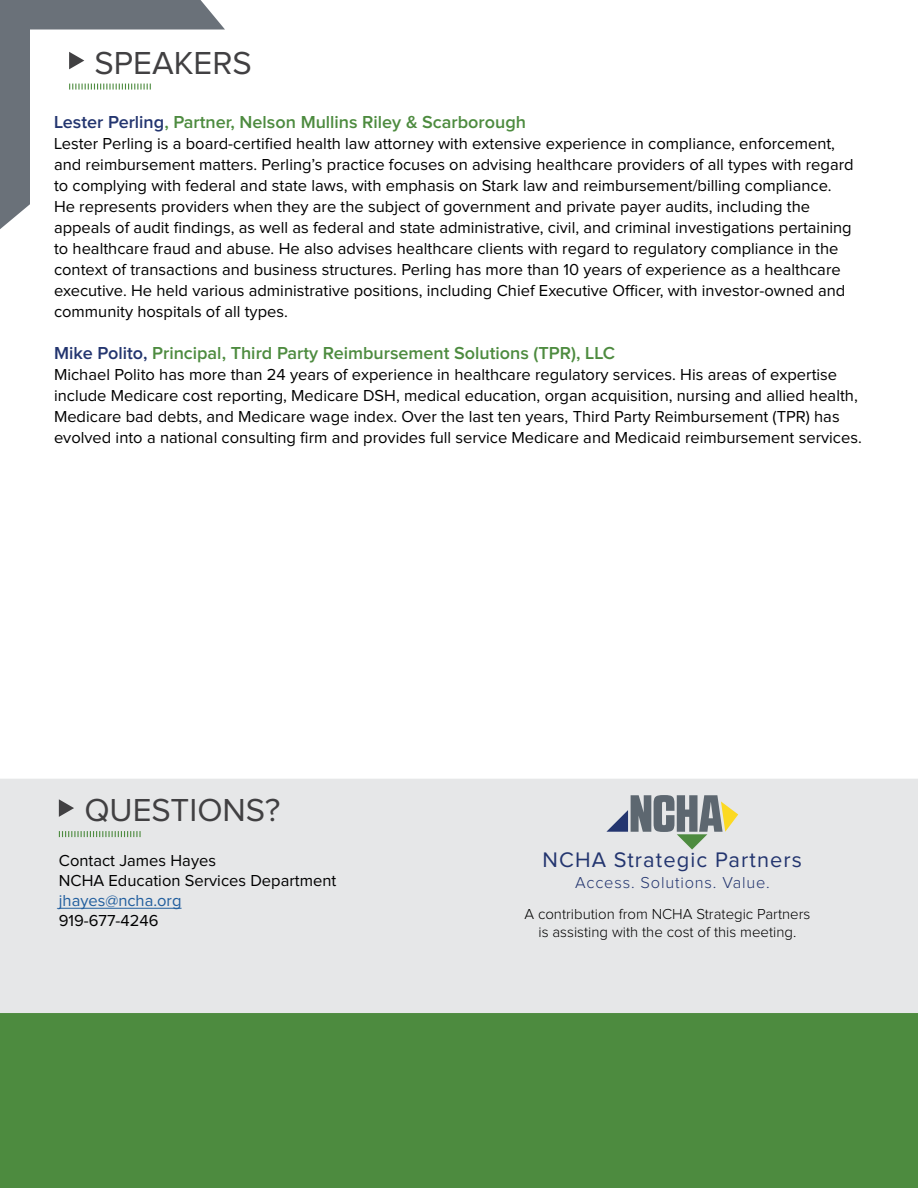
<style>
.page{position:relative;width:918px;height:1188px;background:#fff}
.page>*{position:absolute;margin:0;border:0;box-sizing:border-box;transform-origin:0 0}
.t1{font:33px "Proxima Nova";color:#414042}
.t2{font:21.9px "Proxima Nova";letter-spacing:.05em;color:#23356f}
.t3{font:600 18px "Proxima Nova";color:#4d8b3f}
.t4{font:16.5px/21px "Proxima Nova";color:#000}
.t5{font:16.5px "Proxima Nova";color:#215e9e}
.t6{font:300 16.35px "Proxima Nova";letter-spacing:.05em;color:#23356f}
.t7{font:300 15px/18px "Proxima Nova";color:#000;text-align:center}
.s1{color:#23356f}
</style>
<div class="page">
<svg style="left:0;top:0;width:225px;height:229px"></svg>
<svg style="left:69px;top:84px;width:82px;height:6px"></svg>
<svg style="left:69px;top:52px;width:15px;height:17px"></svg>
<div style="left:0;top:1013px;width:918px;height:175px;background:#4d8b3f"></div>
<div style="left:0;top:779px;width:918px;height:234px;background:#e6e7e8"></div>
<svg style="left:59px;top:831px;width:82px;height:6px"></svg>
<svg style="left:59px;top:799px;width:15px;height:18px"></svg>
<hr style="left:59px;top:908px;width:123px;height:1px;background:#215e9e">
<svg style="left:606px;top:795px;width:132px;height:55px;background:#acb1ae"></svg>
<h1 class="t1" style="left:95px;top:44px;width:159px">SPEAKERS</h1>
<p class="t3" style="left:54px;top:112px;width:474px"><span class="s1">Lester Perling</span>, Partner, Nelson Mullins Riley &amp; Scarborough</p>
<p class="t4" style="left:54px;top:133px;width:801px">Lester Perling is a board-certified health law attorney with extensive experience in compliance, enforcement, and reimbursement matters. Perling’s practice focuses on advising healthcare providers of all types with regard to complying with federal and state laws, with emphasis on Stark law and reimbursement/billing compliance.<br>He represents providers when they are the subject of government and private payer audits, including the appeals of audit findings, as well as federal and state administrative, civil, and criminal investigations pertaining to healthcare fraud and abuse. He also advises healthcare clients with regard to regulatory compliance in the context of transactions and business structures. Perling has more than 10 years of experience as a healthcare executive. He held various administrative positions, including Chief Executive Officer, with investor-owned and community hospitals of all types.</p>
<p class="t3" style="left:54px;top:343px;width:563px"><span class="s1">Mike Polito,</span> Principal, Third Party Reimbursement Solutions (TPR), LLC</p>
<p class="t4" style="left:54px;top:364px;width:809px">Michael Polito has more than 24 years of experience in healthcare regulatory services. His areas of expertise include Medicare cost reporting, Medicare DSH, medical education, organ acquisition, nursing and allied health, Medicare bad debts, and Medicare wage index. Over the last ten years, Third Party Reimbursement (TPR) has evolved into a national consulting firm and provides full service Medicare and Medicaid reimbursement services.</p>
<h1 class="t1" style="left:84px;top:792px;width:198px">QUESTIONS?</h1>
<p class="t4" style="left:59px;top:851px;width:279px;line-height:19.8px">Contact James Hayes<br>NCHA Education Services Department</p>
<p class="t5" style="left:59px;top:891px;width:124px">jhayes@ncha.org</p>
<p class="t4" style="left:59px;top:910px;width:101px">919-677-4246</p>
<h2 class="t2" style="left:543px;top:847px;width:261px">NCHA Strategic Partners</h2>
<p class="t6" style="left:575px;top:873px;width:196px">Access. Solutions. Value.</p>
<p class="t7" style="left:524px;top:905px;width:288px">A contribution from NCHA Strategic Partners is assisting with the cost of this meeting.</p>
</div>
